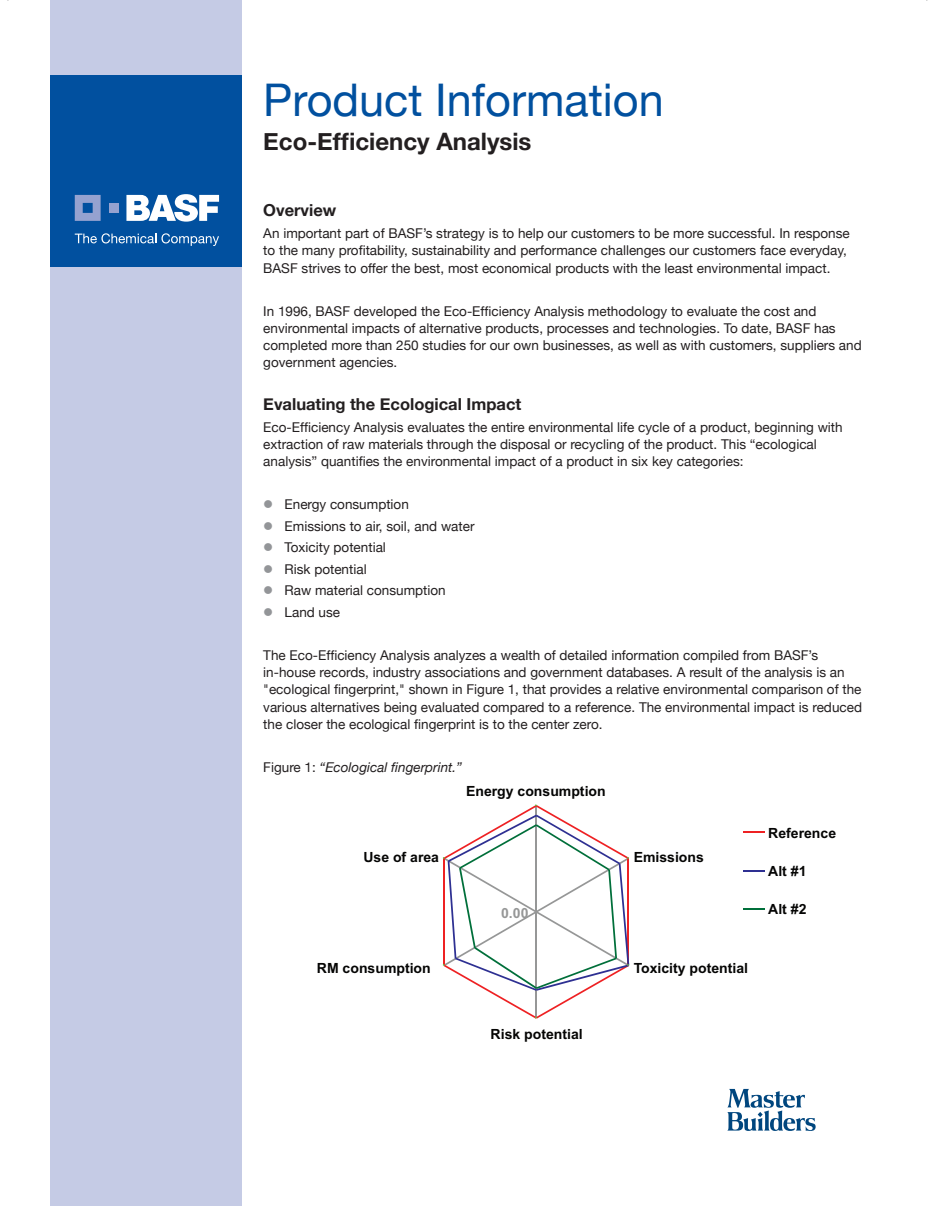
<style>
.page{position:relative;width:933px;height:1206px;background:#fff}
.page>*{position:absolute;margin:0;border:0;box-sizing:border-box;transform-origin:0 0}
.t1{font:45px "Helvetica Neue";color:#01509f}
.t2{font:700 24px "Helvetica Neue";color:#231f20}
.t3{font:700 16.5px "Helvetica Neue";color:#231f20}
.t4{font:700 14.1px "Arial";color:#050504}
.t5{font:700 14.1px "Arial";color:#969797}
.t6{font:13.5px/17.2px "Helvetica Neue";color:#231f20}
.t7{font:italic 13.5px "Helvetica Neue";color:#231f20}
.t8{font:13.5px/21.5px "Wingdings";color:#939598;text-align:justify}
.s1{font-style:normal}
</style>
<div class="page">
<svg style="left:727px;top:1089px;width:88px;height:42px"></svg>
<div style="left:50px;top:0;width:192px;height:1206px;background:#c5cbe5"></div>
<div style="left:51px;top:75px;width:191px;height:191px;background:#01509f"></div>
<svg style="left:75px;top:233px;width:144px;height:13px"></svg>
<svg style="left:126px;top:194px;width:93px;height:28px"></svg>
<svg style="left:75px;top:195px;width:26px;height:26px"></svg>
<div style="left:108px;top:203px;width:10px;height:10px;background:#95a2d0"></div>
<svg style="left:442px;top:804px;width:187px;height:214px"></svg>
<hr style="left:743px;top:831px;width:21px;height:2px;background:#ee2123">
<svg style="left:743px;top:870px;width:21px;height:1px"></svg>
<hr style="left:743px;top:908px;width:21px;height:2px;background:#006f3a">
<h1 class="t1" style="left:263px;top:73px;width:402px">Product Information</h1>
<h2 class="t2" style="left:263px;top:126px;width:269px">Eco-Efficiency Analysis</h2>
<p class="t3" style="left:263px;top:200px;width:75px">Overview</p>
<p class="t6" style="left:263px;top:224px;width:587px">An important part of BASF’s strategy is to help our customers to be more successful. In response to the many profitability, sustainability and performance challenges our customers face everyday,<br>BASF strives to offer the best, most economical products with the least environmental impact.</p>
<p class="t6" style="left:263px;top:302px;width:599px">In 1996, BASF developed the Eco-Efficiency Analysis methodology to evaluate the cost and environmental impacts of alternative products, processes and technologies. To date, BASF has completed more than 250 studies for our own businesses, as well as with customers, suppliers and government agencies.</p>
<p class="t3" style="left:263px;top:394px;width:259px">Evaluating the Ecological Impact</p>
<p class="t6" style="left:263px;top:418px;width:580px">Eco-Efficiency Analysis evaluates the entire environmental life cycle of a product, beginning with extraction of raw materials through the disposal or recycling of the product. This “ecological analysis” quantifies the environmental impact of a product in six key categories:</p>
<p class="t6" style="left:284px;top:493px;width:191px;line-height:21.5px">Energy consumption<br>Emissions to air, soil, and water<br>Toxicity potential<br>Risk potential<br>Raw material consumption<br>Land use</p>
<p class="t6" style="left:263px;top:646px;width:600px">The Eco-Efficiency Analysis analyzes a wealth of detailed information compiled from BASF’s in-house records, industry associations and government databases. A result of the analysis is an "ecological fingerprint," shown in Figure 1, that provides a relative environmental comparison of the various alternatives being evaluated compared to a reference. The environmental impact is reduced the closer the ecological fingerprint is to the center zero.</p>
<p class="t7" style="left:263px;top:759px;width:200px"><span class="s1">Figure 1:</span> “Ecological fingerprint.”</p>
<p class="t8" style="left:263px;top:494px;width:12px">● ● ● ● ● ●</p>
<p class="t4" style="left:363px;top:852px;width:77px">Use of area</p>
<p class="t4" style="left:317px;top:962px;width:115px">RM consumption</p>
<p class="t4" style="left:466px;top:785px;width:141px">Energy consumption</p>
<p class="t5" style="left:501px;top:907px;width:29px">0.00</p>
<p class="t4" style="left:490px;top:1028px;width:93px">Risk potential</p>
<p class="t4" style="left:633px;top:852px;width:72px">Emissions</p>
<p class="t4" style="left:633px;top:962px;width:116px">Toxicity potential</p>
<p class="t4" style="left:767px;top:827px;width:69px">Reference</p>
<p class="t4" style="left:767px;top:865px;width:40px">Alt #1</p>
<p class="t4" style="left:767px;top:904px;width:40px">Alt #2</p>
</div>
